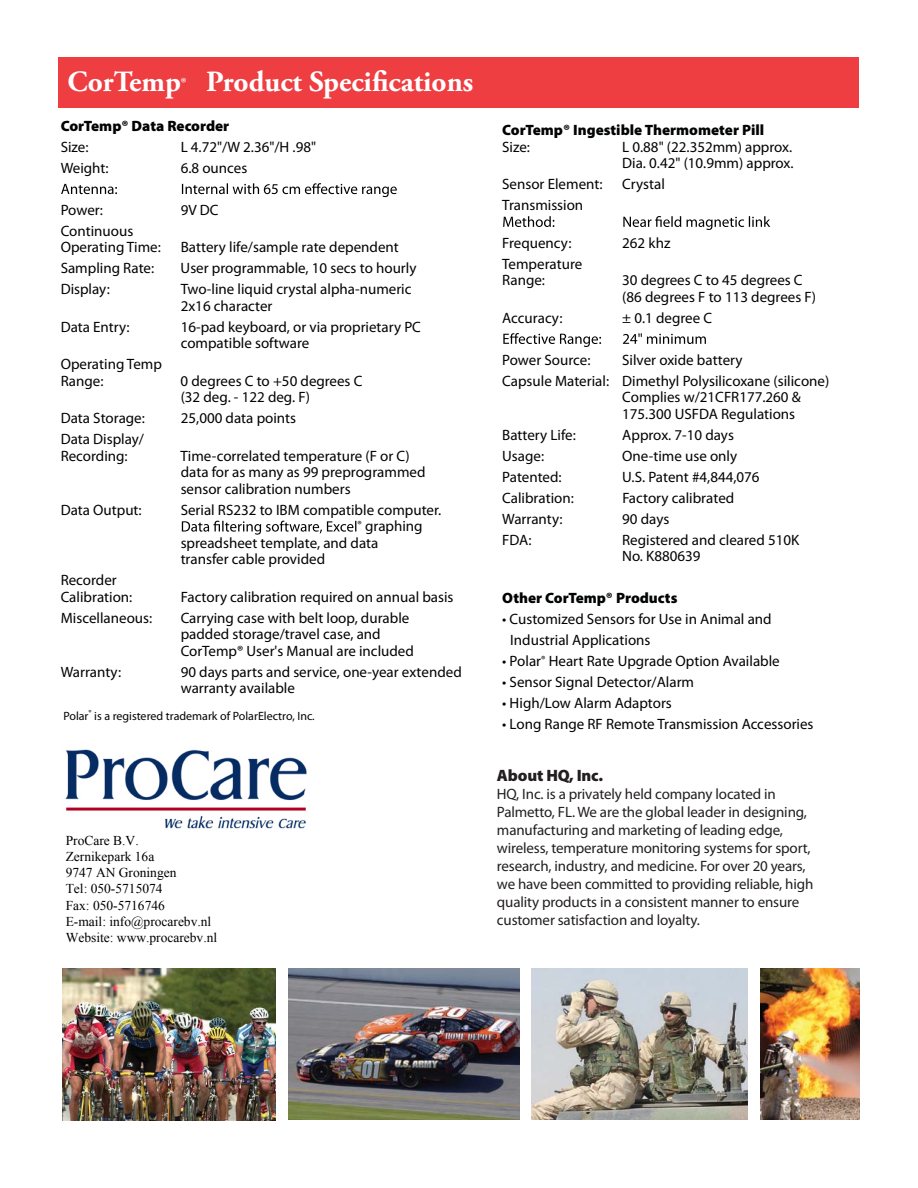
<style>
.page{position:relative;width:918px;height:1188px;background:#fff}
.page>*{position:absolute;margin:0;border:0;box-sizing:border-box;transform-origin:0 0}
.t1{font:700 29.25px "Adobe Garamond Pro";color:#fff}
.t2{font:900 16.5px "Myriad Pro";letter-spacing:-.01em;color:#231f20}
.t3{font:15px/16.5px "Myriad Pro";color:#020303}
.t4{font:15px/18px "Myriad Pro";letter-spacing:-.01em;color:#231f20}
.t5{font:900 15px "Myriad Pro";color:#020303}
.t6{font:13.5px/16.2px "Times New Roman";color:#000}
.t7{font:12px "Myriad Pro";color:#020303}
.s1{font-size:16.5px}
</style>
<div class="page">
<svg style="left:61px;top:183px;width:336px;height:14px"></svg>
<svg style="left:182px;top:521px;width:174px;height:14px"></svg>
<svg style="left:503px;top:216px;width:267px;height:14px"></svg>
<svg style="left:503px;top:333px;width:203px;height:14px"></svg>
<div style="left:58px;top:57px;width:801px;height:51px;background:#ef3e42"></div>
<img style="left:761px;top:968px;width:98px;height:151px">
<img style="left:532px;top:968px;width:215px;height:151px">
<img style="left:62px;top:968px;width:213px;height:152px">
<img style="left:289px;top:968px;width:231px;height:151px">
<img style="left:65px;top:749px;width:242px;height:80px">
<h1 class="t1" style="left:68px;top:63px;width:407px">CorTemp<span class="s1">®</span> Product Specifications</h1>
<p class="t5" style="left:61px;top:117px;width:170px">CorTemp® Data Recorder</p>
<p class="t3" style="left:61px;top:140px;width:29px">Size:</p>
<p class="t3" style="left:181px;top:140px;width:137px">L 4.72"/W 2.36"/H .98"</p>
<p class="t3" style="left:61px;top:161px;width:50px">Weight:</p>
<p class="t3" style="left:181px;top:161px;width:68px">6.8 ounces</p>
<p class="t3" style="left:61px;top:203px;width:44px">Power:</p>
<p class="t3" style="left:181px;top:203px;width:39px">9V DC</p>
<p class="t3" style="left:61px;top:224px;width:102px">Continuous<br>Operating Time:</p>
<p class="t3" style="left:181px;top:241px;width:220px">Battery life/sample rate dependent</p>
<p class="t3" style="left:61px;top:262px;width:95px">Sampling Rate:</p>
<p class="t3" style="left:181px;top:262px;width:237px">User programmable, 10 secs to hourly</p>
<p class="t3" style="left:61px;top:283px;width:51px">Display:</p>
<p class="t3" style="left:181px;top:283px;width:232px">Two-line liquid crystal alpha-numeric<br>2x16 character</p>
<p class="t3" style="left:61px;top:320px;width:71px">Data Entry:</p>
<p class="t3" style="left:181px;top:320px;width:242px">16-pad keyboard, or via proprietary PC compatible software</p>
<p class="t3" style="left:61px;top:358px;width:103px">Operating Temp<br>Range:</p>
<p class="t3" style="left:181px;top:374px;width:183px">0 degrees C to +50 degrees C (32 deg. - 122 deg. F)</p>
<p class="t3" style="left:61px;top:412px;width:86px">Data Storage:</p>
<p class="t3" style="left:181px;top:412px;width:117px">25,000 data points</p>
<p class="t3" style="left:61px;top:433px;width:85px">Data Display/<br>Recording:</p>
<p class="t3" style="left:181px;top:449px;width:246px">Time-correlated temperature (F or C) data for as many as 99 preprogrammed sensor calibration numbers</p>
<p class="t3" style="left:61px;top:503px;width:83px">Data Output:</p>
<p class="t3" style="left:181px;top:503px;width:262px">Serial RS232 to IBM compatible computer.</p>
<p class="t3" style="left:358px;top:520px;width:67px"><sup>®</sup> graphing</p>
<p class="t3" style="left:181px;top:536px;width:199px">spreadsheet template, and data</p>
<p class="t3" style="left:181px;top:553px;width:146px">transfer cable provided</p>
<p class="t3" style="left:61px;top:574px;width:73px">Recorder<br>Calibration:</p>
<p class="t3" style="left:181px;top:590px;width:274px">Factory calibration required on annual basis</p>
<p class="t3" style="left:61px;top:611px;width:93px">Miscellaneous:</p>
<p class="t3" style="left:181px;top:611px;width:235px">Carrying case with belt loop, durable padded storage/travel case, and<br>CorTemp® User's Manual are included</p>
<p class="t3" style="left:61px;top:665px;width:62px">Warranty:</p>
<p class="t3" style="left:181px;top:665px;width:283px">90 days parts and service, one-year extended warranty available</p>
<p class="t7" style="left:63px;top:711px;width:253px">Polar<sup>®</sup> is a registered trademark of PolarElectro, Inc.</p>
<p class="t6" style="left:66px;top:833px;width:153px">ProCare B.V.<br>Zernikepark 16a<br>9747 AN Groningen<br>Tel: 050-5715074<br>Fax: 050-5716746<br>E-mail: info@procarebv.nl<br>Website: www.procarebv.nl</p>
<p class="t5" style="left:502px;top:121px;width:263px">CorTemp® Ingestible Thermometer Pill</p>
<p class="t3" style="left:502px;top:140px;width:29px">Size:</p>
<p class="t3" style="left:622px;top:140px;width:173px">L 0.88" (22.352mm) approx.<br>Dia. 0.42" (10.9mm) approx.</p>
<p class="t3" style="left:502px;top:178px;width:102px">Sensor Element:</p>
<p class="t3" style="left:622px;top:178px;width:44px">Crystal</p>
<p class="t3" style="left:502px;top:199px;width:83px">Transmission</p>
<p class="t3" style="left:502px;top:236px;width:71px">Frequency:</p>
<p class="t3" style="left:622px;top:236px;width:50px">262 khz</p>
<p class="t3" style="left:502px;top:257px;width:82px">Temperature<br>Range:</p>
<p class="t3" style="left:622px;top:274px;width:195px">30 degrees C to 45 degrees C (86 degrees F to 113 degrees F)</p>
<p class="t3" style="left:502px;top:311px;width:62px">Accuracy:</p>
<p class="t3" style="left:622px;top:311px;width:91px">± 0.1 degree C</p>
<p class="t3" style="left:502px;top:353px;width:90px">Power Source:</p>
<p class="t3" style="left:502px;top:351px;width:329px;line-height:21px;text-indent:120px">Silver oxide battery<br>Capsule Material: Dimethyl Polysilicoxane (silicone)</p>
<p class="t3" style="left:622px;top:391px;width:180px">Complies w/21CFR177.260 &amp;<br>175.300 USFDA Regulations</p>
<p class="t3" style="left:502px;top:428px;width:75px">Battery Life:</p>
<p class="t3" style="left:622px;top:428px;width:113px">Approx. 7-10 days</p>
<p class="t3" style="left:502px;top:449px;width:43px">Usage:</p>
<p class="t3" style="left:622px;top:449px;width:116px">One-time use only</p>
<p class="t3" style="left:502px;top:470px;width:61px">Patented:</p>
<p class="t3" style="left:622px;top:470px;width:139px">U.S. Patent #4,844,076</p>
<p class="t3" style="left:502px;top:491px;width:73px">Calibration:</p>
<p class="t3" style="left:622px;top:491px;width:114px">Factory calibrated</p>
<p class="t3" style="left:502px;top:512px;width:62px">Warranty:</p>
<p class="t3" style="left:622px;top:512px;width:49px">90 days</p>
<p class="t3" style="left:502px;top:533px;width:31px">FDA:</p>
<p class="t3" style="left:622px;top:533px;width:179px">Registered and cleared 510K<br>No. K880639</p>
<p class="t5" style="left:502px;top:589px;width:177px">Other CorTemp® Products</p>
<p class="t3" style="left:510px;top:610px;width:263px;line-height:21px;text-indent:-8px">• Customized Sensors for Use in Animal and<br>Industrial Applications</p>
<p class="t3" style="left:502px;top:655px;width:279px">• Polar<sup>®</sup> Heart Rate Upgrade Option Available</p>
<p class="t3" style="left:502px;top:676px;width:193px">• Sensor Signal Detector/Alarm</p>
<p class="t3" style="left:502px;top:697px;width:171px">• High/Low Alarm Adaptors</p>
<p class="t3" style="left:502px;top:718px;width:313px">• Long Range RF Remote Transmission Accessories</p>
<p class="t2" style="left:497px;top:766px;width:108px">About HQ, Inc.</p>
<p class="t4" style="left:497px;top:787px;width:318px">HQ, Inc. is a privately held company located in Palmetto, FL. We are the global leader in designing, manufacturing and marketing of leading edge, wireless, temperature monitoring systems for sport, research, industry, and medicine. For over 20 years, we have been committed to providing reliable, high quality products in a consistent manner to ensure customer satisfaction and loyalty.</p>
</div>
